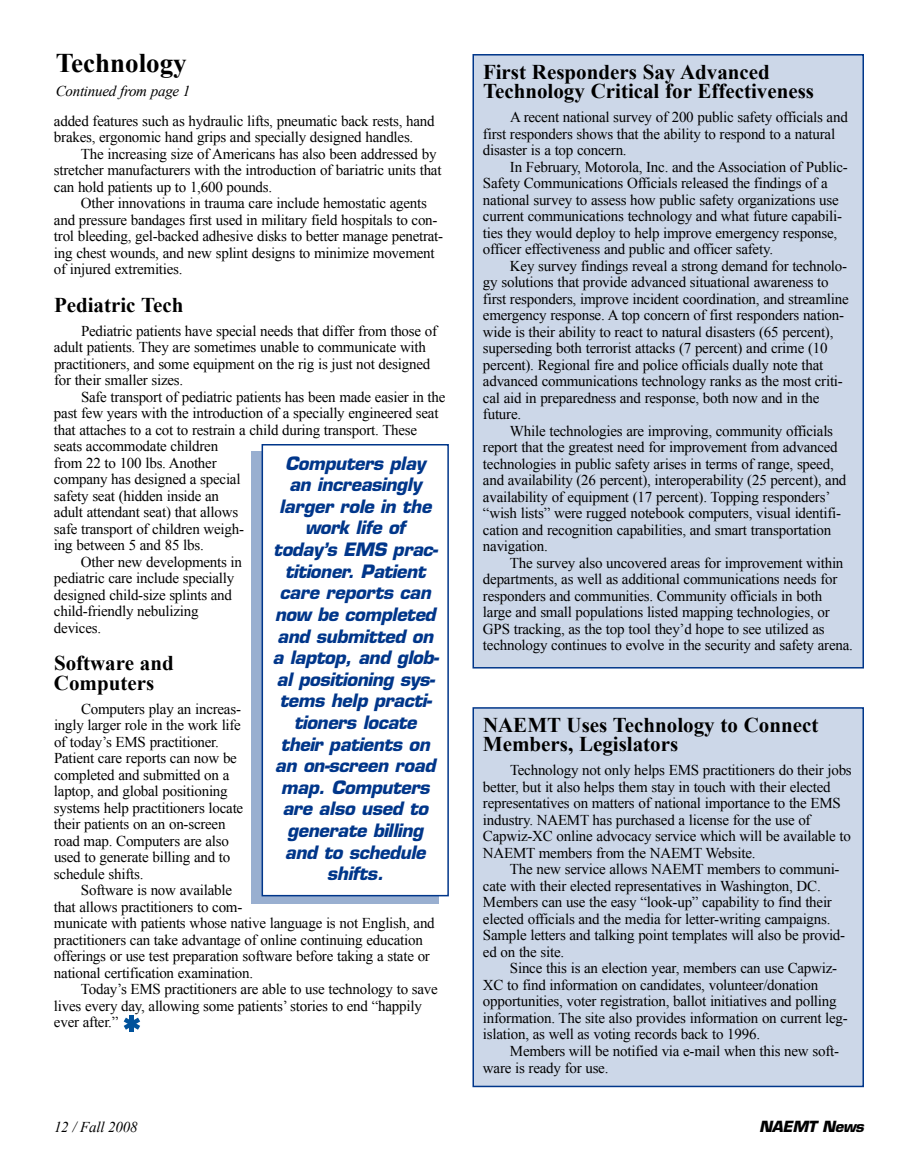
<style>
.page{position:relative;width:918px;height:1175px;background:#fff}
.page>*{position:absolute;margin:0;border:0;box-sizing:border-box;transform-origin:0 0}
.t1{font:700 27px "Times New Roman";color:#000}
.t2{font:700 21px/19.5px "Times New Roman";color:#000}
.t3{font:italic 700 18px/21.6px "Eurostile";letter-spacing:-.02em;color:#00368a;text-align:center}
.t4{font:15px/16.5px "Times New Roman";letter-spacing:-.015em;color:#000}
.t5{font:italic 15px "Times New Roman";letter-spacing:-.015em;color:#000}
.t6{font:italic 700 15px "Eurostile";letter-spacing:-.02em;color:#000}
</style>
<div class="page">
<div style="left:474px;top:56px;width:388px;height:611px;background:#ccd7e8"></div>
<div style="left:472px;top:54px;width:392px;height:614px;border:2px solid #00368a"></div>
<div style="left:474px;top:708px;width:388px;height:377px;background:#ccd7e8"></div>
<div style="left:472px;top:707px;width:392px;height:380px;border:2px solid #00368a"></div>
<hr style="left:130px;top:1015px;width:4px;height:17px;background:#01529b">
<svg style="left:124px;top:1017px;width:16px;height:12px"></svg>
<div style="left:251px;top:451px;width:188px;height:452px;background:#99afd0"></div>
<div style="left:263px;top:445px;width:184px;height:450px;background:#fff"></div>
<div style="left:262px;top:444px;width:187px;height:452px;border:2px solid #00368a"></div>
<h1 class="t1" style="left:56px;top:48px;width:133px">Technology</h1>
<p class="t5" style="left:56px;top:83px;width:136px">Continued from page 1</p>
<p class="t4" style="left:54px;top:112px;width:382px">added features such as hydraulic lifts, pneumatic back rests, hand brakes, ergonomic hand grips and specially designed handles.</p>
<p class="t4" style="left:54px;top:145px;width:389px;text-indent:27px">The increasing size of Americans has also been addressed by stretcher manufacturers with the introduction of bariatric units that can hold patients up to 1,600 pounds.</p>
<p class="t4" style="left:54px;top:195px;width:391px;text-indent:27px">Other innovations in trauma care include hemostatic agents and pressure bandages first used in military field hospitals to con&shy;trol bleeding, gel-backed adhesive disks to better manage penetrat&shy;ing chest wounds, and new splint designs to minimize movement of injured extremities.</p>
<h2 class="t2" style="left:54px;top:295px;width:131px">Pediatric Tech</h2>
<p class="t4" style="left:54px;top:322px;width:385px;text-indent:27px">Pediatric patients have special needs that differ from those of adult patients. They are sometimes unable to communicate with practitioners, and some equipment on the rig is just not designed for their smaller sizes.</p>
<p class="t4" style="left:81px;top:388px;width:366px">Safe transport of pediatric patients has been made easier in the</p>
<p class="t4" style="left:54px;top:405px;width:386px">past few years with the introduction of a specially engineered seat</p>
<p class="t4" style="left:54px;top:421px;width:365px">that attaches to a cot to restrain a child during transport. These</p>
<p class="t4" style="left:54px;top:438px;width:166px">seats accommodate children</p>
<p class="t4" style="left:54px;top:454px;width:164px">from 22 to 100 lbs. Another</p>
<p class="t4" style="left:54px;top:471px;width:188px">company has designed a special</p>
<p class="t4" style="left:54px;top:487px;width:167px">safety seat (hidden inside an</p>
<p class="t4" style="left:54px;top:504px;width:186px">adult attendant seat) that allows</p>
<p class="t4" style="left:54px;top:520px;width:192px">safe transport of children weigh-</p>
<p class="t4" style="left:54px;top:537px;width:151px">ing between 5 and 85 lbs.</p>
<p class="t4" style="left:81px;top:553px;width:163px">Other new developments in</p>
<p class="t4" style="left:54px;top:570px;width:182px">pediatric care include specially</p>
<p class="t4" style="left:54px;top:586px;width:180px">designed child-size splints and</p>
<p class="t4" style="left:54px;top:603px;width:146px">child-friendly nebulizing</p>
<p class="t4" style="left:54px;top:619px;width:49px">devices.</p>
<h2 class="t2" style="left:54px;top:653px;width:121px">Software and<br>Computers</h2>
<p class="t4" style="left:54px;top:700px;width:191px;text-indent:27px">Computers play an increas&shy;ingly larger role in the work life of today’s EMS practitioner.<br>Patient care reports can now be completed and submitted on a laptop, and global positioning systems help practitioners locate their patients on an on-screen road map. Computers are also used to generate billing and to schedule shifts.</p>
<p class="t4" style="left:54px;top:882px;width:382px;text-indent:27px">Software is now available<br>that allows practitioners to com-<br>municate with patients whose native language is not English, and practitioners can take advantage of online continuing education offerings or use test preparation software before taking a state or national certification examination.</p>
<p class="t4" style="left:54px;top:981px;width:385px;text-indent:27px">Today’s EMS practitioners are able to use technology to save lives every day, allowing some patients’ stories to end “happily ever after.”</p>
<p class="t3" style="left:272px;top:454px;width:168px">Computers play<br>an increasingly larger role in the work life of today’s EMS prac&shy;titioner. Patient care reports can now be completed and submitted on a laptop, and glob&shy;al positioning sys&shy;tems help practi&shy;tioners locate their patients on an on-screen road map. Computers are also used to generate billing and to schedule shifts.</p>
<h2 class="t2" style="left:483px;top:62px;width:333px">First Responders Say Advanced<br>Technology Critical for Effectiveness</h2>
<p class="t4" style="left:483px;top:109px;width:366px;text-indent:27px">A recent national survey of 200 public safety officials and first responders shows that the ability to respond to a natural disaster is a top concern.</p>
<p class="t4" style="left:483px;top:158px;width:366px;text-indent:27px">In February, Motorola, Inc. and the Association of Public-Safety Communications Officials released the findings of a national survey to assess how public safety organizations use current communications technology and what future capabili&shy;ties they would deploy to help improve emergency response, officer effectiveness and public and officer safety.</p>
<p class="t4" style="left:483px;top:257px;width:367px;text-indent:27px">Key survey findings reveal a strong demand for technolo&shy;gy solutions that provide advanced situational awareness to first responders, improve incident coordination, and streamline emergency response. A top concern of first responders nation&shy;wide is their ability to react to natural disasters (65 percent), superseding both terrorist attacks (7 percent) and crime (10 percent). Regional fire and police officials dually note that advanced communications technology ranks as the most criti&shy;cal aid in preparedness and response, both now and in the future.</p>
<p class="t4" style="left:483px;top:422px;width:365px;text-indent:27px">While technologies are improving, community officials report that the greatest need for improvement from advanced technologies in public safety arises in terms of range, speed, and availability (26 percent), interoperability (25 percent), and availability of equipment (17 percent). Topping responders’ “wish lists” were rugged notebook computers, visual identifi&shy;cation and recognition capabilities, and smart transportation navigation.</p>
<p class="t4" style="left:483px;top:554px;width:371px;text-indent:27px">The survey also uncovered areas for improvement within departments, as well as additional communications needs for responders and communities. Community officials in both large and small populations listed mapping technologies, or GPS tracking, as the top tool they’d hope to see utilized as technology continues to evolve in the security and safety arena.</p>
<h2 class="t2" style="left:483px;top:715px;width:337px">NAEMT Uses Technology to Connect<br>Members, Legislators</h2>
<p class="t4" style="left:483px;top:762px;width:370px;text-indent:27px">Technology not only helps EMS practitioners do their jobs better, but it also helps them stay in touch with their elected representatives on matters of national importance to the EMS industry. NAEMT has purchased a license for the use of Capwiz-XC online advocacy service which will be available to NAEMT members from the NAEMT Website.</p>
<p class="t4" style="left:483px;top:861px;width:364px;text-indent:27px">The new service allows NAEMT members to communi&shy;cate with their elected representatives in Washington, DC.<br>Members can use the easy “look-up” capability to find their elected officials and the media for letter-writing campaigns.<br>Sample letters and talking point templates will also be provid&shy;ed on the site.</p>
<p class="t4" style="left:483px;top:960px;width:366px;text-indent:27px">Since this is an election year, members can use Capwiz-XC to find information on candidates, volunteer/donation opportunities, voter registration, ballot initiatives and polling information. The site also provides information on current leg&shy;islation, as well as voting records back to 1996.</p>
<p class="t4" style="left:483px;top:1042px;width:358px;text-indent:27px">Members will be notified via e-mail when this new soft&shy;ware is ready for use.</p>
<p class="t5" style="left:54px;top:1118px;width:85px">12 / Fall 2008</p>
<p class="t6" style="left:759px;top:1120px;width:106px">NAEMT News</p>
</div>
